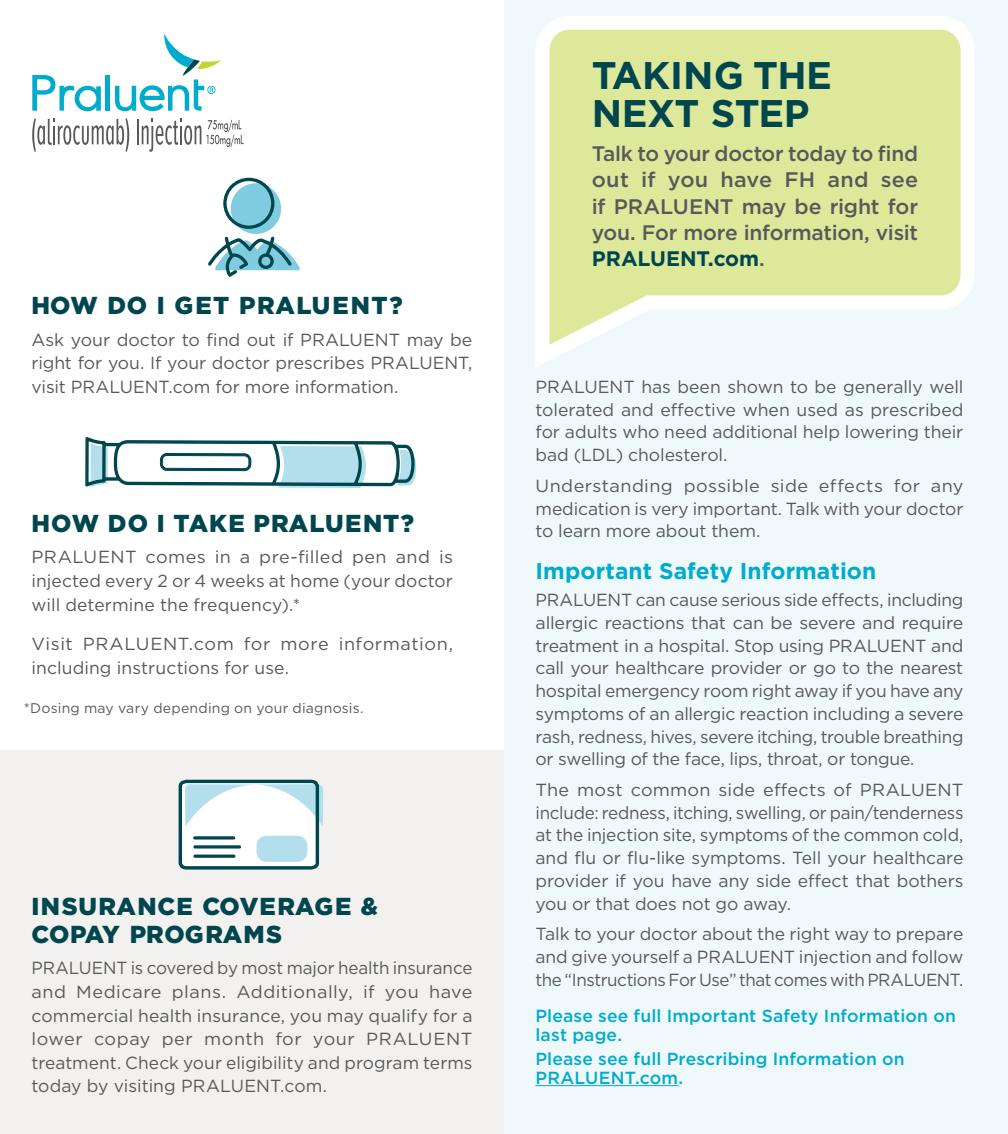
<style>
.page{position:relative;width:1008px;height:1134px;background:#fff}
.page>*{position:absolute;margin:0;border:0;box-sizing:border-box;transform-origin:0 0}
.t1{font:700 38.5px/38.5px "Gotham";letter-spacing:-.015em;color:#00464f}
.t2{font:900 24.5px/28px "Gotham";letter-spacing:.04em;color:#00464f}
.t3{font:900 24.5px "Gotham";letter-spacing:.06em;color:#00464f}
.t4{font:700 22.75px "Gotham";letter-spacing:.005em;color:#00accd}
.t5{font:500 21px/26.2px "Gotham";letter-spacing:-.01em;color:#58595b;text-align:justify}
.t6{font:17.5px/22.8px "Gotham";letter-spacing:-.005em;color:#58595b;text-align:justify}
.t7{font:500 17.5px/18.9px "Gotham";letter-spacing:.005em;color:#00accd}
.t8{font:17.5px/23.6px "Gotham";letter-spacing:.02em;color:#58595b}
.t9{font:14px "Gotham";letter-spacing:.015em;color:#58595b}
.s1{font-weight:700;color:#00464f}
</style>
<div class="page">
<div style="left:0;top:751px;width:504px;height:383px;background:#f2f1ef"></div>
<svg style="left:178px;top:779px;width:145px;height:91px"></svg>
<svg style="left:85px;top:437px;width:331px;height:51px"></svg>
<div style="left:231px;top:183px;width:50px;height:51px;background:#7fcce1;border-radius:50%"></div>
<svg style="left:223px;top:178px;width:51px;height:51px"></svg>
<svg style="left:208px;top:237px;width:92px;height:40px"></svg>
<div style="left:504px;top:0;width:504px;height:1134px;background:#eff8fa"></div>
<svg style="left:536px;top:16px;width:438px;height:351px"></svg>
<hr style="left:106px;top:75px;width:4px;height:36px;background:#00accd">
<svg style="left:32px;top:75px;width:69px;height:36px"></svg>
<svg style="left:115px;top:34px;width:106px;height:77px"></svg>
<svg style="left:32px;top:118px;width:97px;height:34px"></svg>
<hr style="left:137px;top:119px;width:2px;height:25px;background:#58595b">
<svg style="left:142px;top:119px;width:102px;height:33px"></svg>
<hr style="left:536px;top:1085px;width:143px;height:1px;background:#00accd">
<h2 class="t3" style="left:32px;top:291px;width:373px">HOW DO I GET PRALUENT?</h2>
<p class="t6" style="left:32px;top:327px;width:442px;line-height:23.6px">Ask your doctor to find out if PRALUENT may be right for you. If your doctor prescribes PRALUENT, visit PRALUENT.com for more information.</p>
<h2 class="t2" style="left:32px;top:509px;width:384px">HOW DO I TAKE PRALUENT?</h2>
<p class="t6" style="left:32px;top:545px;width:423px;line-height:23.6px">PRALUENT comes in a pre-filled pen and is injected every 2 or 4 weeks at home (your doctor will determine the frequency).*</p>
<p class="t8" style="left:32px;top:632px;width:423px">Visit PRALUENT.com for more information, including instructions for use.</p>
<p class="t9" style="left:24px;top:699px;width:341px">*Dosing may vary depending on your diagnosis.</p>
<h2 class="t2" style="left:32px;top:892px;width:348px">INSURANCE COVERAGE &amp;<br>COPAY PROGRAMS</h2>
<p class="t6" style="left:32px;top:956px;width:443px;line-height:23.6px">PRALUENT is covered by most major health insurance and Medicare plans. Additionally, if you have commercial health insurance, you may qualify for a lower copay per month for your PRALUENT treatment. Check your eligibility and program terms today by visiting PRALUENT.com.</p>
<h1 class="t1" style="left:592px;top:55px;width:242px">TAKING THE<br>NEXT STEP</h1>
<p class="t5" style="left:592px;top:140px;width:328px">Talk to your doctor today to find out if you have FH and see if PRALUENT may be right for you. For more information, visit <span class="s1">PRALUENT.com</span>.</p>
<p class="t6" style="left:536px;top:375px;width:429px">PRALUENT has been shown to be generally well tolerated and effective when used as prescribed for adults who need additional help lowering their bad (LDL) cholesterol.</p>
<p class="t6" style="left:536px;top:474px;width:430px">Understanding possible side effects for any medication is very important. Talk with your doctor to learn more about them.</p>
<h3 class="t4" style="left:536px;top:558px;width:342px">Important Safety Information</h3>
<p class="t6" style="left:536px;top:588px;width:430px">PRALUENT can cause serious side effects, including allergic reactions that can be severe and require treatment in a hospital. Stop using PRALUENT and call your healthcare provider or go to the nearest hospital emergency room right away if you have any symptoms of an allergic reaction including a severe rash, redness, hives, severe itching, trouble breathing or swelling of the face, lips, throat, or tongue.</p>
<p class="t6" style="left:536px;top:778px;width:430px">The most common side effects of PRALUENT include: redness, itching, swelling, or pain/tenderness at the injection site, symptoms of the common cold, and flu or flu-like symptoms. Tell your healthcare provider if you have any side effect that bothers you or that does not go away.</p>
<p class="t6" style="left:536px;top:922px;width:429px">Talk to your doctor about the right way to prepare and give yourself a PRALUENT injection and follow the “Instructions For Use” that comes with PRALUENT.</p>
<p class="t7" style="left:536px;top:1006px;width:422px">Please see full Important Safety Information on last page.</p>
<p class="t7" style="left:536px;top:1049px;width:371px">Please see full Prescribing Information on<br>PRALUENT.com.</p>
</div>
